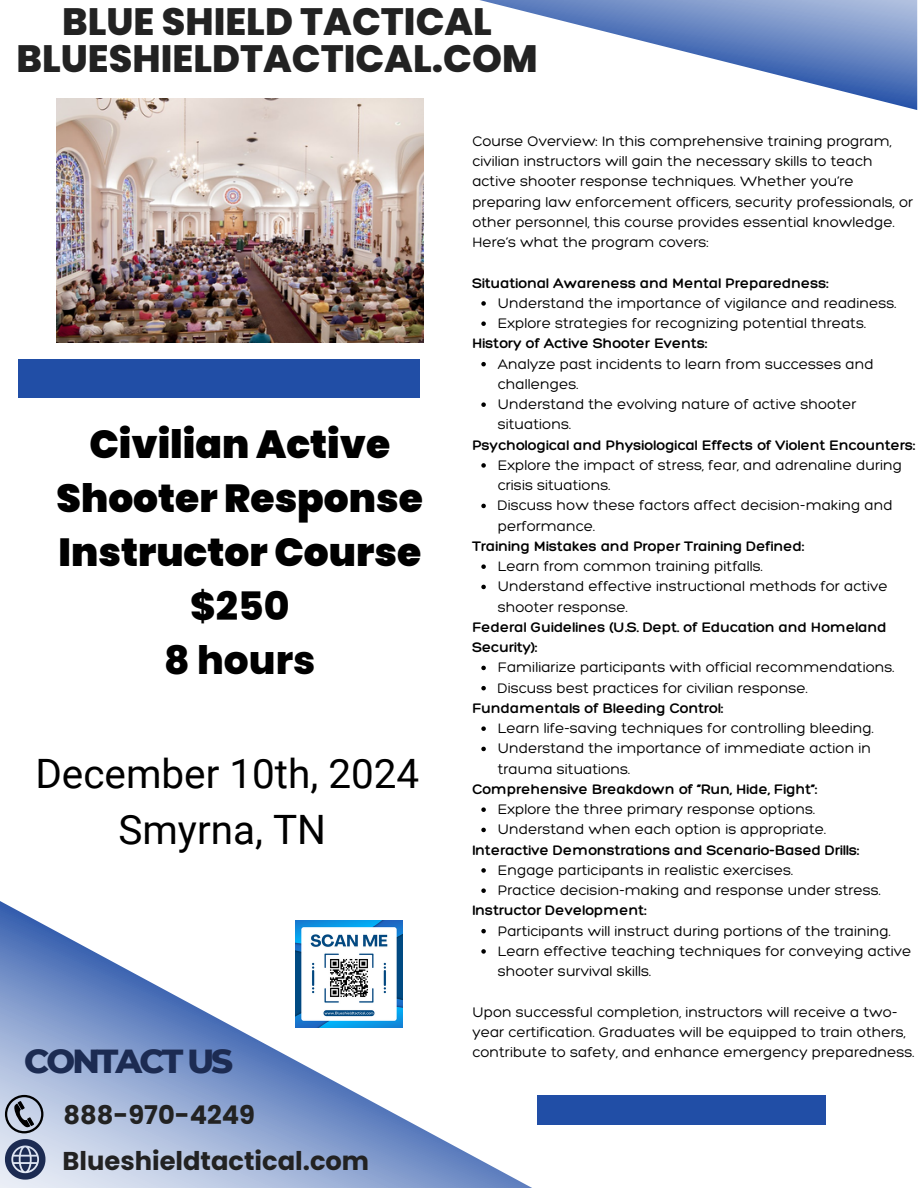
<style>
.page{position:relative;width:918px;height:1188px;background:#fff}
.page>*{position:absolute;margin:0;border:0;box-sizing:border-box;transform-origin:0 0}
.t1{font:40.5px/56.2px "Roboto";color:#000;text-align:center}
.t2{font:900 39.15px/54px "Poppins";color:#000;text-align:center}
.t3{font:800 38.1px/37.2px "Poppins";color:#222;text-align:center}
.t4{font:800 34.05px "Montserrat";letter-spacing:-.085em;color:#1c2b52}
.t5{font:700 25.8px "Poppins";color:#222}
.t6{font:300 15px/20.2px "Hero";color:#000}
.t7{font:300 15px/20.2px "Hero";color:#000}
.s1{font-weight:800}
</style>
<div class="page">
<svg style="left:423px;top:0;width:494px;height:110px"></svg>
<div style="left:19px;top:359px;width:401px;height:38px;background:#214ea6"></div>
<div style="left:538px;top:1096px;width:288px;height:29px;background:#214ea6"></div>
<svg style="left:0;top:827px;width:589px;height:361px"></svg>
<img style="left:56px;top:98px;width:367px;height:244px">
<svg style="left:5px;top:1095px;width:38px;height:38px"></svg>
<svg style="left:5px;top:1139px;width:40px;height:41px;background:#6a7592"></svg>
<img style="left:295px;top:920px;width:107px;height:107px">
<svg style="left:481px;top:301px;width:5px;height:5px"></svg>
<svg style="left:481px;top:321px;width:5px;height:5px"></svg>
<svg style="left:481px;top:362px;width:5px;height:4px"></svg>
<svg style="left:481px;top:402px;width:5px;height:5px"></svg>
<svg style="left:481px;top:463px;width:5px;height:5px"></svg>
<svg style="left:481px;top:504px;width:5px;height:4px"></svg>
<svg style="left:481px;top:564px;width:5px;height:5px"></svg>
<svg style="left:481px;top:585px;width:5px;height:4px"></svg>
<svg style="left:481px;top:666px;width:5px;height:4px"></svg>
<svg style="left:481px;top:686px;width:5px;height:4px"></svg>
<svg style="left:481px;top:726px;width:5px;height:5px"></svg>
<svg style="left:481px;top:747px;width:5px;height:4px"></svg>
<svg style="left:481px;top:807px;width:5px;height:5px"></svg>
<svg style="left:481px;top:828px;width:5px;height:4px"></svg>
<svg style="left:481px;top:868px;width:5px;height:5px"></svg>
<svg style="left:481px;top:888px;width:5px;height:5px"></svg>
<svg style="left:481px;top:929px;width:5px;height:4px"></svg>
<svg style="left:481px;top:949px;width:5px;height:5px"></svg>
<p class="t3" style="left:17px;top:3px;width:523px">BLUE SHIELD TACTICAL<br>BLUESHIELDTACTICAL.COM</p>
<p class="t2" style="left:57px;top:417px;width:368px">Civilian Active<br>Shooter Response<br>Instructor Course <span class="s1">$250<br>8 hours</span></p>
<p class="t1" style="left:35px;top:746px;width:385px">December 10th, 2024<br>Smyrna, TN</p>
<p class="t4" style="left:24px;top:1040px;width:211px">CONTACT US</p>
<p class="t5" style="left:64px;top:1096px;width:193px">888-970-4249</p>
<p class="t5" style="left:63px;top:1143px;width:308px">Blueshieldtactical.com</p>
<p class="t6" style="left:472px;top:131px;width:442px">Course Overview: In this comprehensive training program, civilian instructors will gain the necessary skills to teach active shooter response techniques. Whether you’re preparing law enforcement officers, security professionals, or other personnel, this course provides essential knowledge.<br>Here’s what the program covers:</p>
<p class="t7" style="left:472px;top:272px;width:358px">Situational Awareness and Mental Preparedness:</p>
<p class="t6" style="left:498px;top:293px;width:400px">Understand the importance of vigilance and readiness.</p>
<p class="t6" style="left:498px;top:313px;width:370px">Explore strategies for recognizing potential threats.</p>
<p class="t7" style="left:472px;top:333px;width:237px">History of Active Shooter Events:</p>
<p class="t6" style="left:498px;top:353px;width:377px">Analyze past incidents to learn from successes and challenges.</p>
<p class="t6" style="left:498px;top:394px;width:360px">Understand the evolving nature of active shooter situations.</p>
<p class="t7" style="left:472px;top:434px;width:445px">Psychological and Physiological Effects of Violent Encounters:</p>
<p class="t6" style="left:498px;top:455px;width:406px">Explore the impact of stress, fear, and adrenaline during crisis situations.</p>
<p class="t6" style="left:498px;top:495px;width:396px">Discuss how these factors affect decision-making and performance.</p>
<p class="t7" style="left:472px;top:536px;width:334px">Training Mistakes and Proper Training Defined:</p>
<p class="t6" style="left:498px;top:556px;width:267px">Learn from common training pitfalls.</p>
<p class="t6" style="left:498px;top:576px;width:391px">Understand effective instructional methods for active shooter response.</p>
<p class="t7" style="left:472px;top:617px;width:416px">Federal Guidelines (U.S. Dept. of Education and Homeland<br>Security):</p>
<p class="t6" style="left:498px;top:657px;width:398px">Familiarize participants with official recommendations.</p>
<p class="t6" style="left:498px;top:677px;width:311px">Discuss best practices for civilian response.</p>
<p class="t7" style="left:472px;top:698px;width:253px">Fundamentals of Bleeding Control:</p>
<p class="t6" style="left:498px;top:718px;width:378px">Learn life-saving techniques for controlling bleeding.</p>
<p class="t6" style="left:498px;top:738px;width:375px">Understand the importance of immediate action in trauma situations.</p>
<p class="t7" style="left:472px;top:779px;width:347px">Comprehensive Breakdown of “Run, Hide, Fight”:</p>
<p class="t6" style="left:498px;top:799px;width:319px">Explore the three primary response options.</p>
<p class="t6" style="left:498px;top:819px;width:330px">Understand when each option is appropriate.</p>
<p class="t7" style="left:472px;top:839px;width:389px">Interactive Demonstrations and Scenario-Based Drills:</p>
<p class="t6" style="left:498px;top:860px;width:297px">Engage participants in realistic exercises.</p>
<h2 class="t6" style="left:498px;top:880px;width:385px">Practice decision-making and response under stress.</h2>
<h3 class="t7" style="left:472px;top:900px;width:176px">Instructor Development:</h3>
<p class="t6" style="left:498px;top:920px;width:395px">Participants will instruct during portions of the training.</p>
<p class="t6" style="left:498px;top:941px;width:415px">Learn effective teaching techniques for conveying active shooter survival skills.</p>
<h4 class="t6" style="left:472px;top:1001px;width:444px">Upon successful completion, instructors will receive a two&shy;year certification. Graduates will be equipped to train others, contribute to safety, and enhance emergency preparedness.</h4>
</div>
